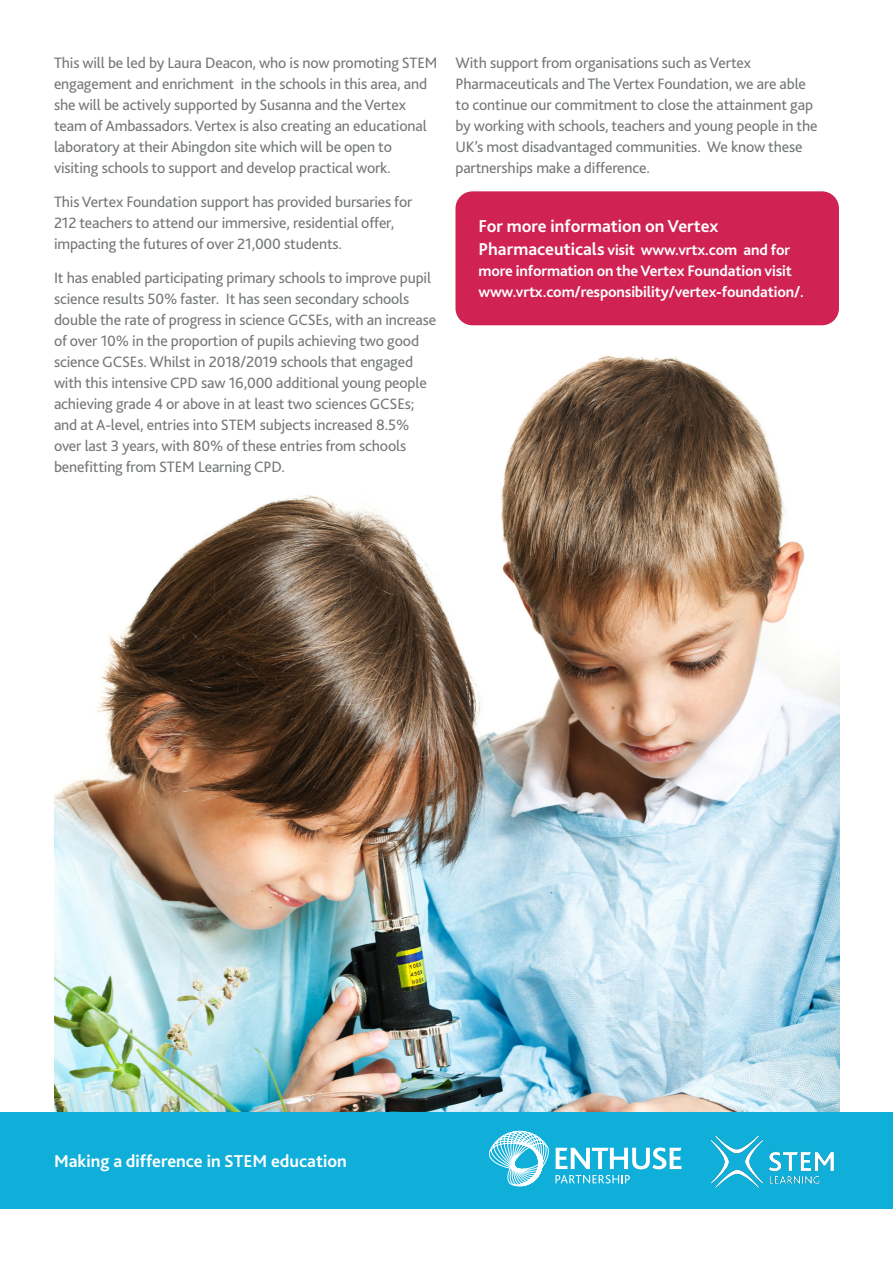
<style>
.page{position:relative;width:893px;height:1263px;background:#fff}
.page>*{position:absolute;margin:0;border:0;box-sizing:border-box;transform-origin:0 0}
.t1{font:700 18px "Bliss 2";color:#fff}
.t2{font:15.75px/21px "Bliss 2";letter-spacing:-.01em;color:#757878}
.t3{font:700 15.75px/21px "Bliss 2";letter-spacing:-.01em;color:#fff}
.s1{font-size:18px}
</style>
<div class="page">
<img style="left:54px;top:312px;width:785px;height:801px">
<div style="left:455px;top:191px;width:384px;height:134px;background:#d02353;border-radius:17px"></div>
<div style="left:0;top:1113px;width:893px;height:96px;background:#10afd9"></div>
<svg style="left:489px;top:1131px;width:192px;height:55px"></svg>
<img style="left:710px;top:1135px;width:124px;height:53px">
<p class="t2" style="left:54px;top:52px;width:385px">This will be led by Laura Deacon, who is now promoting STEM engagement and enrichment in the schools in this area, and she will be actively supported by Susanna and the Vertex team of Ambassadors. Vertex is also creating an educational laboratory at their Abingdon site which will be open to visiting schools to support and develop practical work.</p>
<p class="t2" style="left:54px;top:191px;width:360px">This Vertex Foundation support has provided bursaries for<br>212 teachers to attend our immersive, residential offer, impacting the futures of over 21,000 students.</p>
<p class="t2" style="left:54px;top:267px;width:384px">It has enabled participating primary schools to improve pupil science results 50% faster. It has seen secondary schools double the rate of progress in science GCSEs, with an increase of over 10% in the proportion of pupils achieving two good science GCSEs. Whilst in 2018/2019 schools that engaged with this intensive CPD saw 16,000 additional young people achieving grade 4 or above in at least two sciences GCSEs; and at A-level, entries into STEM subjects increased 8.5% over last 3 years, with 80% of these entries from schools benefitting from STEM Learning CPD.</p>
<p class="t2" style="left:455px;top:52px;width:364px">With support from organisations such as Vertex Pharmaceuticals and The Vertex Foundation, we are able to continue our commitment to close the attainment gap by working with schools, teachers and young people in the UK’s most disadvantaged communities. We know these partnerships make a difference.</p>
<p class="t1" style="left:478px;top:215px;width:242px">For more information on Vertex</p>
<p class="t3" style="left:478px;top:238px;width:327px"><span class="s1">Pharmaceuticals</span> visit www.vrtx.com and for more information on the Vertex Foundation visit www.vrtx.com/responsibility/vertex-foundation/.</p>
<p class="t1" style="left:54px;top:1149px;width:294px">Making a difference in STEM education</p>
</div>
